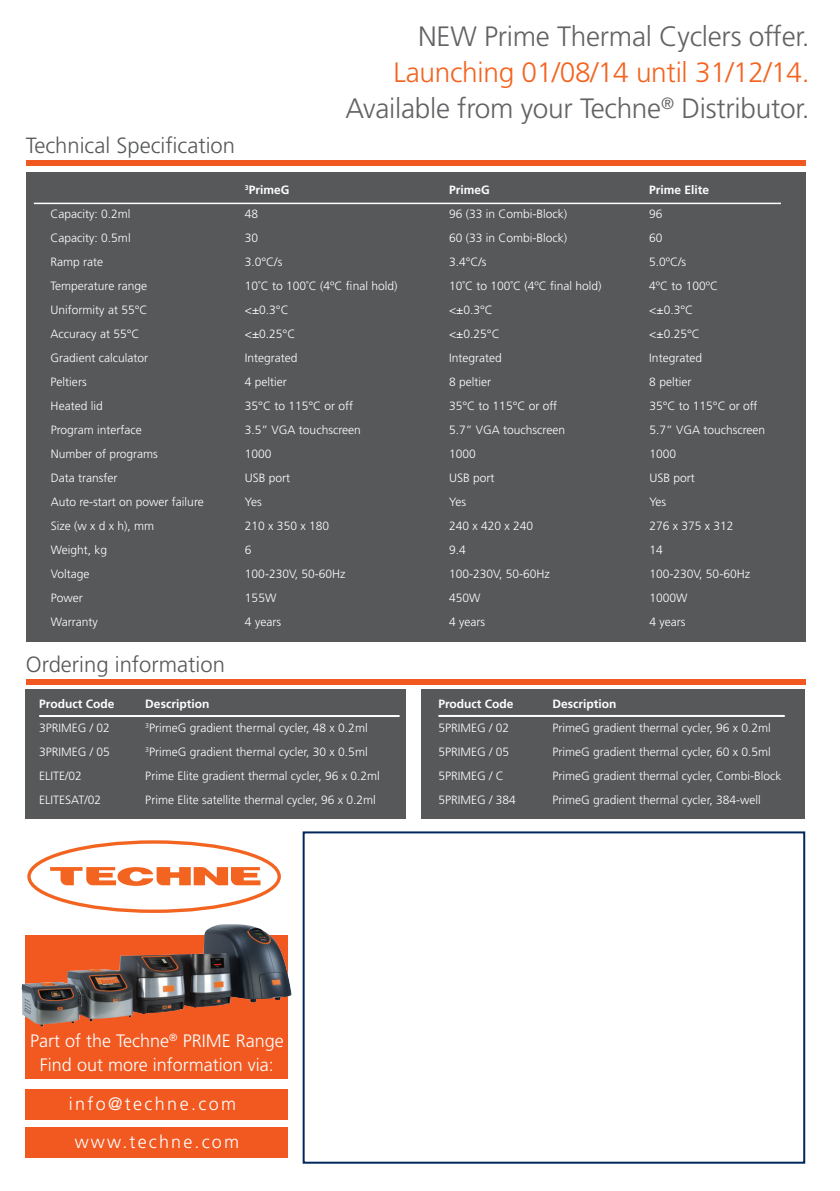
<style>
.page{position:relative;width:840px;height:1191px;background:#fff}
.page>*{position:absolute;margin:0;border:0;box-sizing:border-box;transform-origin:0 0}
.t1{font:300 28px/36px "Frutiger";letter-spacing:-.01em;color:#636366;text-align:right}
.t2{font:300 22px "Frutiger";color:#57585a}
.t3{font:300 18px/24px "Frutiger";color:#fff;text-align:center}
.t4{font:300 18px/38.2px "Frutiger";letter-spacing:.13em;color:#fff;text-align:center}
.t5{font:300 12px "Frutiger";color:#fff}
.t6{font:700 12px "Frutiger";color:#fff}
.s1{color:#f36421}
</style>
<div class="page">
<div style="left:26px;top:1088px;width:262px;height:31px;background:#f15921"></div>
<div style="left:302px;top:831px;width:502px;height:332px;background:#fff;border:2px solid #00285c"></div>
<div style="left:26px;top:1127px;width:262px;height:30px;background:#f15921"></div>
<div style="left:26px;top:689px;width:380px;height:130px;background:#57585a"></div>
<hr style="left:39px;top:715px;width:360px;height:2px;background:#fff">
<div style="left:421px;top:689px;width:383px;height:130px;background:#57585a"></div>
<hr style="left:438px;top:715px;width:346px;height:2px;background:#fff">
<div style="left:26px;top:172px;width:778px;height:470px;background:#57585a"></div>
<hr style="left:34px;top:203px;width:746px;height:1px;background:#fff">
<svg style="left:50px;top:867px;width:210px;height:19px"></svg>
<div style="left:27px;top:840px;width:254px;height:73px;border:3px solid #f36421;border-radius:50%"></div>
<svg style="left:26px;top:935px;width:262px;height:143px;background:#cd5429"></svg>
<img style="left:22px;top:924px;width:201px;height:102px">
<div style="left:26px;top:160px;width:778px;height:6px;background:#f15921"></div>
<div style="left:26px;top:679px;width:778px;height:5px;background:#f15921"></div>
<h2 class="t2" style="left:26px;top:133px;width:210px">Technical Specification</h2>
<h1 class="t1" style="left:418px;top:18px;width:393px">NEW Prime Thermal Cyclers offer.</h1>
<h1 class="t1" style="left:345px;top:54px;width:465px"><span class="s1">Launching 01/08/14 until 31/12/14.<br></span>Available from your Techne<sup>®</sup> Distributor.</h1>
<p class="t6" style="left:245px;top:183px;width:46px"><sup>3</sup>PrimeG</p>
<p class="t6" style="left:449px;top:183px;width:42px">PrimeG</p>
<p class="t6" style="left:649px;top:183px;width:62px">Prime Elite</p>
<p class="t5" style="left:51px;top:207px;width:82px">Capacity: 0.2ml</p>
<p class="t5" style="left:245px;top:207px;width:15px">48</p>
<p class="t5" style="left:449px;top:207px;width:120px">96 (33 in Combi-Block)</p>
<p class="t5" style="left:649px;top:207px;width:15px">96</p>
<p class="t5" style="left:51px;top:231px;width:82px">Capacity: 0.5ml</p>
<p class="t5" style="left:245px;top:231px;width:15px">30</p>
<p class="t5" style="left:449px;top:231px;width:120px">60 (33 in Combi-Block)</p>
<p class="t5" style="left:649px;top:231px;width:15px">60</p>
<p class="t5" style="left:51px;top:255px;width:54px">Ramp rate</p>
<p class="t5" style="left:245px;top:255px;width:39px">3.0°C/s</p>
<p class="t5" style="left:449px;top:255px;width:39px">3.4°C/s</p>
<p class="t5" style="left:649px;top:255px;width:39px">5.0ºC/s</p>
<p class="t5" style="left:51px;top:279px;width:98px">Temperature range</p>
<p class="t5" style="left:245px;top:279px;width:154px">10˚C to 100˚C (4ºC final hold)</p>
<p class="t5" style="left:449px;top:279px;width:154px">10˚C to 100˚C (4ºC final hold)</p>
<p class="t5" style="left:649px;top:279px;width:70px">4ºC to 100ºC</p>
<p class="t5" style="left:51px;top:303px;width:98px">Uniformity at 55°C</p>
<p class="t5" style="left:245px;top:303px;width:45px">&lt;±0.3°C</p>
<p class="t5" style="left:449px;top:303px;width:45px">&lt;±0.3°C</p>
<p class="t5" style="left:649px;top:303px;width:45px">&lt;±0.3°C</p>
<p class="t5" style="left:51px;top:327px;width:90px">Accuracy at 55°C</p>
<p class="t5" style="left:245px;top:327px;width:52px">&lt;±0.25°C</p>
<p class="t5" style="left:449px;top:327px;width:52px">&lt;±0.25°C</p>
<p class="t5" style="left:649px;top:327px;width:52px">&lt;±0.25°C</p>
<p class="t5" style="left:51px;top:351px;width:99px">Gradient calculator</p>
<p class="t5" style="left:245px;top:351px;width:54px">Integrated</p>
<p class="t5" style="left:449px;top:351px;width:54px">Integrated</p>
<p class="t5" style="left:649px;top:351px;width:54px">Integrated</p>
<p class="t5" style="left:51px;top:375px;width:37px">Peltiers</p>
<p class="t5" style="left:245px;top:375px;width:43px">4 peltier</p>
<p class="t5" style="left:449px;top:375px;width:43px">8 peltier</p>
<p class="t5" style="left:649px;top:375px;width:44px">8 peltier</p>
<p class="t5" style="left:51px;top:399px;width:54px">Heated lid</p>
<p class="t5" style="left:245px;top:399px;width:110px">35°C to 115°C or off</p>
<p class="t5" style="left:449px;top:399px;width:110px">35°C to 115°C or off</p>
<p class="t5" style="left:649px;top:399px;width:110px">35°C to 115°C or off</p>
<p class="t5" style="left:51px;top:423px;width:93px">Program interface</p>
<p class="t5" style="left:245px;top:423px;width:117px">3.5” VGA touchscreen</p>
<p class="t5" style="left:449px;top:423px;width:117px">5.7” VGA touchscreen</p>
<p class="t5" style="left:649px;top:423px;width:117px">5.7” VGA touchscreen</p>
<p class="t5" style="left:51px;top:447px;width:109px">Number of programs</p>
<p class="t5" style="left:245px;top:447px;width:28px">1000</p>
<p class="t5" style="left:449px;top:447px;width:28px">1000</p>
<p class="t5" style="left:649px;top:447px;width:28px">1000</p>
<p class="t5" style="left:51px;top:471px;width:68px">Data transfer</p>
<p class="t5" style="left:245px;top:471px;width:47px">USB port</p>
<p class="t5" style="left:449px;top:471px;width:47px">USB port</p>
<p class="t5" style="left:649px;top:471px;width:47px">USB port</p>
<p class="t5" style="left:51px;top:495px;width:154px">Auto re-start on power failure</p>
<p class="t5" style="left:245px;top:495px;width:18px">Yes</p>
<p class="t5" style="left:449px;top:495px;width:18px">Yes</p>
<p class="t5" style="left:649px;top:495px;width:18px">Yes</p>
<p class="t5" style="left:51px;top:519px;width:105px">Size (w x d x h), mm</p>
<p class="t5" style="left:245px;top:519px;width:86px">210 x 350 x 180</p>
<p class="t5" style="left:449px;top:519px;width:86px">240 x 420 x 240</p>
<p class="t5" style="left:649px;top:519px;width:86px">276 x 375 x 312</p>
<p class="t5" style="left:51px;top:543px;width:58px">Weight, kg</p>
<p class="t5" style="left:245px;top:543px;width:8px">6</p>
<p class="t5" style="left:449px;top:543px;width:18px">9.4</p>
<p class="t5" style="left:649px;top:543px;width:15px">14</p>
<p class="t5" style="left:51px;top:567px;width:40px">Voltage</p>
<p class="t5" style="left:245px;top:567px;width:102px">100-230V, 50-60Hz</p>
<p class="t5" style="left:449px;top:567px;width:102px">100-230V, 50-60Hz</p>
<p class="t5" style="left:649px;top:567px;width:102px">100-230V, 50-60Hz</p>
<p class="t5" style="left:51px;top:591px;width:34px">Power</p>
<p class="t5" style="left:245px;top:591px;width:33px">155W</p>
<p class="t5" style="left:449px;top:591px;width:33px">450W</p>
<p class="t5" style="left:649px;top:591px;width:40px">1000W</p>
<p class="t5" style="left:51px;top:615px;width:48px">Warranty</p>
<p class="t5" style="left:245px;top:615px;width:37px">4 years</p>
<p class="t5" style="left:449px;top:615px;width:38px">4 years</p>
<p class="t5" style="left:649px;top:615px;width:37px">4 years</p>
<h2 class="t2" style="left:26px;top:652px;width:200px">Ordering information</h2>
<p class="t6" style="left:39px;top:697px;width:77px">Product Code</p>
<p class="t6" style="left:145px;top:697px;width:65px">Description</p>
<p class="t5" style="left:39px;top:721px;width:72px">3PRIMEG / 02</p>
<p class="t5" style="left:145px;top:721px;width:224px"><sup>3</sup>PrimeG gradient thermal cycler, 48 x 0.2ml</p>
<p class="t5" style="left:39px;top:745px;width:72px">3PRIMEG / 05</p>
<p class="t5" style="left:145px;top:745px;width:224px"><sup>3</sup>PrimeG gradient thermal cycler, 30 x 0.5ml</p>
<p class="t5" style="left:39px;top:769px;width:44px">ELITE/02</p>
<p class="t5" style="left:145px;top:769px;width:236px">Prime Elite gradient thermal cycler, 96 x 0.2ml</p>
<p class="t5" style="left:39px;top:793px;width:63px">ELITESAT/02</p>
<p class="t5" style="left:145px;top:793px;width:232px">Prime Elite satellite thermal cycler, 96 x 0.2ml</p>
<p class="t6" style="left:438px;top:696px;width:77px">Product Code</p>
<p class="t6" style="left:552px;top:696px;width:65px">Description</p>
<p class="t5" style="left:438px;top:721px;width:72px">5PRIMEG / 02</p>
<p class="t5" style="left:552px;top:721px;width:220px">PrimeG gradient thermal cycler, 96 x 0.2ml</p>
<p class="t5" style="left:438px;top:745px;width:72px">5PRIMEG / 05</p>
<p class="t5" style="left:552px;top:745px;width:220px">PrimeG gradient thermal cycler, 60 x 0.5ml</p>
<p class="t5" style="left:438px;top:769px;width:67px">5PRIMEG / C</p>
<p class="t5" style="left:552px;top:769px;width:230px">PrimeG gradient thermal cycler, Combi-Block</p>
<p class="t5" style="left:438px;top:793px;width:79px">5PRIMEG / 384</p>
<p class="t5" style="left:552px;top:793px;width:210px">PrimeG gradient thermal cycler, 384-well</p>
<h3 class="t3" style="left:30px;top:1028px;width:255px">Part of the Techne<sup>®</sup> PRIME Range<br>Find out more information via:</h3>
<h3 class="t4" style="left:69px;top:1084px;width:172px">info@techne.com www.techne.com</h3>
</div>
